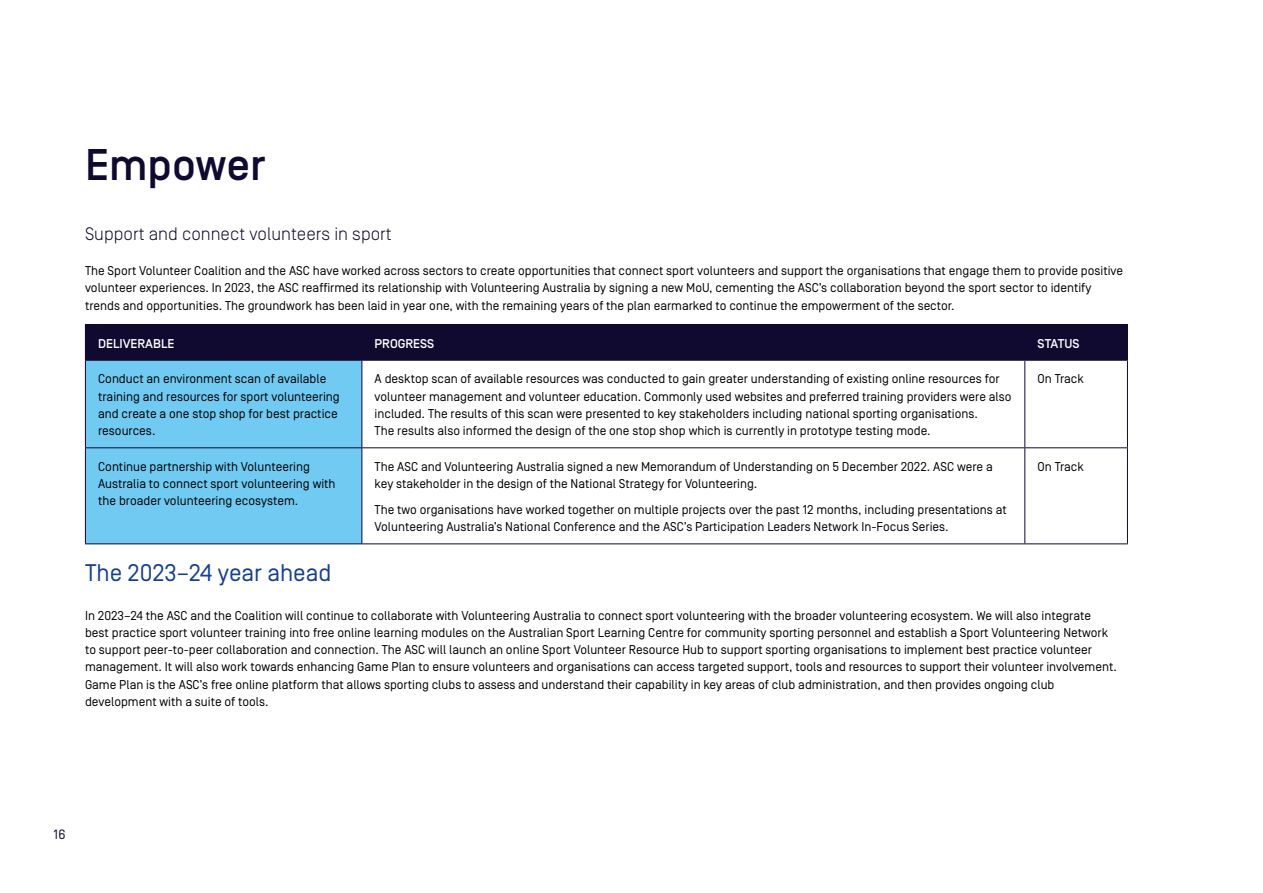
<style>
.page{position:relative;width:1263px;height:893px;background:#fff}
.page>*{position:absolute;margin:0;border:0;box-sizing:border-box;transform-origin:0 0}
.t1{font:500 44.25px "Simplon Norm";color:#100a30}
.t2{font:24px "Simplon Norm";color:#153f90}
.t3{font:300 18px "Simplon Norm";color:#100a30}
.t4{font:13.5px "Simplon Norm";color:#100a30}
.t5{font:12.75px/17.2px "Simplon Norm";color:#000}
.t6{font:500 12.75px "Simplon Norm";color:#fff}
</style>
<div class="page">
<div style="left:85px;top:360px;width:277px;height:88px;background:#71caf2"></div>
<div style="left:85px;top:324px;width:277px;height:36px;background:#100a30"></div>
<div style="left:362px;top:324px;width:663px;height:36px;background:#100a30"></div>
<div style="left:1025px;top:324px;width:102px;height:36px;background:#100a30"></div>
<div style="left:85px;top:448px;width:277px;height:96px;background:#71caf2"></div>
<hr style="left:1025px;top:324px;width:103px;height:1px;background:#100a30">
<hr style="left:1127px;top:325px;width:1px;height:35px;background:#100a30">
<hr style="left:85px;top:360px;width:277px;height:1px;background:#100a30">
<hr style="left:85px;top:361px;width:1px;height:86px;background:#100a30">
<hr style="left:362px;top:360px;width:663px;height:1px;background:#100a30">
<hr style="left:361px;top:361px;width:1px;height:86px;background:#100a30">
<hr style="left:1025px;top:360px;width:103px;height:1px;background:#100a30">
<hr style="left:1024px;top:361px;width:1px;height:86px;background:#100a30">
<hr style="left:1127px;top:361px;width:1px;height:86px;background:#100a30">
<hr style="left:85px;top:447px;width:277px;height:1px;background:#100a30">
<hr style="left:85px;top:448px;width:1px;height:95px;background:#100a30">
<hr style="left:362px;top:447px;width:663px;height:1px;background:#100a30">
<hr style="left:361px;top:448px;width:1px;height:95px;background:#100a30">
<hr style="left:1025px;top:447px;width:103px;height:1px;background:#100a30">
<hr style="left:1024px;top:448px;width:1px;height:95px;background:#100a30">
<hr style="left:1127px;top:448px;width:1px;height:95px;background:#100a30">
<hr style="left:85px;top:543px;width:277px;height:1px;background:#100a30">
<hr style="left:362px;top:543px;width:663px;height:1px;background:#100a30">
<hr style="left:1025px;top:543px;width:103px;height:1px;background:#100a30">
<h1 class="t1" style="left:85px;top:142px;width:182px">Empower</h1>
<p class="t3" style="left:85px;top:224px;width:308px">Support and connect volunteers in sport</p>
<p class="t5" style="left:85px;top:262px;width:1040px">The Sport Volunteer Coalition and the ASC have worked across sectors to create opportunities that connect sport volunteers and support the organisations that engage them to provide positive volunteer experiences. In 2023, the ASC reaffirmed its relationship with Volunteering Australia by signing a new MoU, cementing the ASC’s collaboration beyond the sport sector to identify trends and opportunities. The groundwork has been laid in year one, with the remaining years of the plan earmarked to continue the empowerment of the sector.</p>
<p class="t6" style="left:98px;top:336px;width:78px">DELIVERABLE</p>
<p class="t6" style="left:375px;top:336px;width:61px">PROGRESS</p>
<p class="t6" style="left:1037px;top:336px;width:43px">STATUS</p>
<p class="t5" style="left:98px;top:371px;width:243px">Conduct an environment scan of available training and resources for sport volunteering and create a one stop shop for best practice resources.</p>
<p class="t5" style="left:375px;top:371px;width:638px">A desktop scan of available resources was conducted to gain greater understanding of existing online resources for volunteer management and volunteer education. Commonly used websites and preferred training providers were also included. The results of this scan were presented to key stakeholders including national sporting organisations.<br>The results also informed the design of the one stop shop which is currently in prototype testing mode.</p>
<p class="t5" style="left:1037px;top:371px;width:48px">On Track</p>
<p class="t5" style="left:98px;top:458px;width:239px">Continue partnership with Volunteering<br>Australia to connect sport volunteering with the broader volunteering ecosystem.</p>
<p class="t5" style="left:375px;top:458px;width:619px">The ASC and Volunteering Australia signed a new Memorandum of Understanding on 5 December 2022. ASC were a key stakeholder in the design of the National Strategy for Volunteering.</p>
<p class="t5" style="left:375px;top:501px;width:634px">The two organisations have worked together on multiple projects over the past 12 months, including presentations at<br>Volunteering Australia’s National Conference and the ASC’s Participation Leaders Network In-Focus Series.</p>
<p class="t5" style="left:1037px;top:458px;width:48px">On Track</p>
<h2 class="t2" style="left:85px;top:560px;width:248px">The 2023–24 year ahead</h2>
<p class="t5" style="left:85px;top:607px;width:1033px">In 2023–24 the ASC and the Coalition will continue to collaborate with Volunteering Australia to connect sport volunteering with the broader volunteering ecosystem. We will also integrate best practice sport volunteer training into free online learning modules on the Australian Sport Learning Centre for community sporting personnel and establish a Sport Volunteering Network to support peer-to-peer collaboration and connection. The ASC will launch an online Sport Volunteer Resource Hub to support sporting organisations to implement best practice volunteer management. It will also work towards enhancing Game Plan to ensure volunteers and organisations can access targeted support, tools and resources to support their volunteer involvement.<br>Game Plan is the ASC’s free online platform that allows sporting clubs to assess and understand their capability in key areas of club administration, and then provides ongoing club development with a suite of tools.</p>
<p class="t4" style="left:53px;top:827px;width:13px">16</p>
</div>
